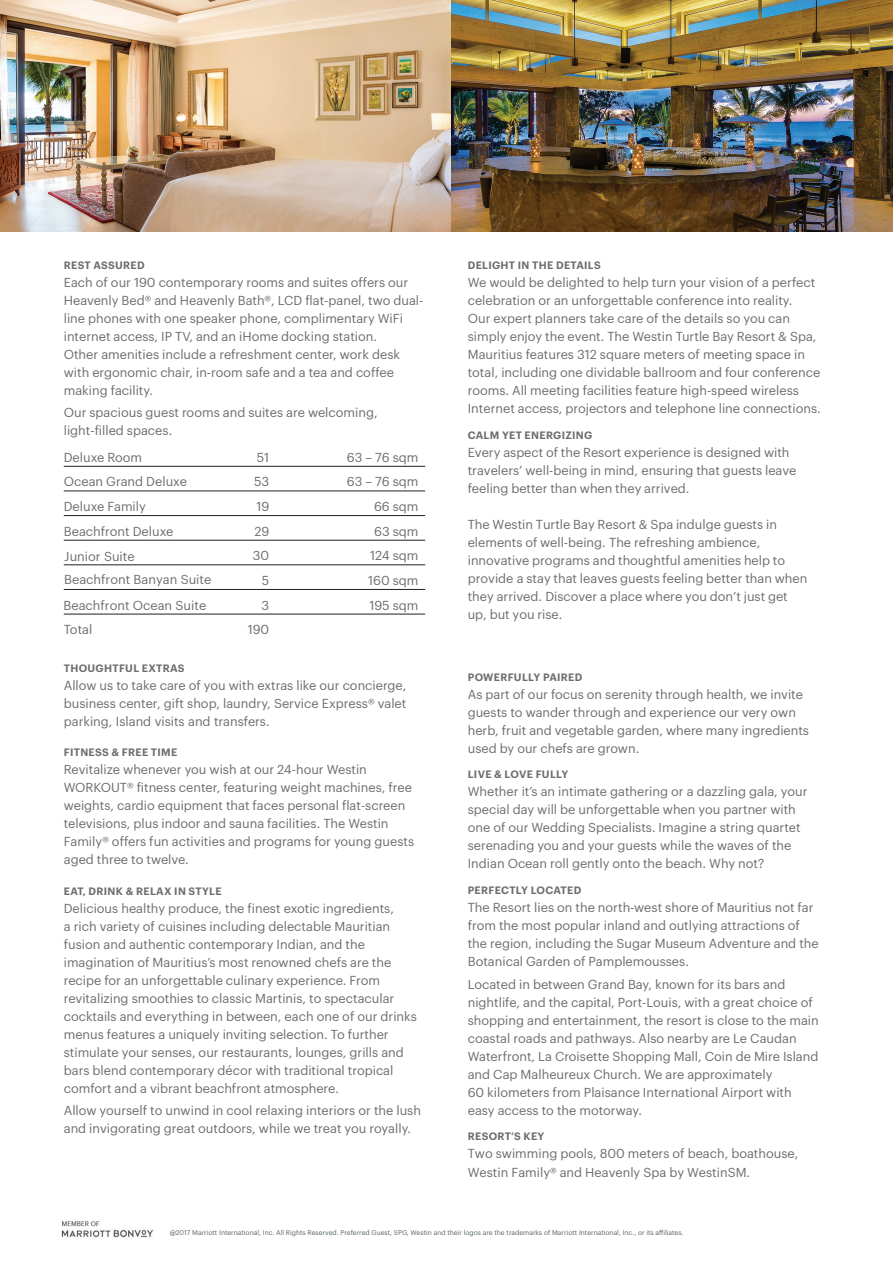
<style>
.page{position:relative;width:893px;height:1263px;background:#fff}
.page>*{position:absolute;margin:0;border:0;box-sizing:border-box;transform-origin:0 0}
.t1{font:12.75px/18px "Graphik Starwood";color:#6c6d70}
.t2{font:600 10.5px "Graphik Starwood";letter-spacing:.03em;color:#6c6d70}
.t3{font:6.75px "Graphik Starwood";color:#58646b}
</style>
<div class="page">
<img style="left:0;top:0;width:893px;height:232px">
<hr style="left:64px;top:466px;width:361px;height:1px;background:#231f20">
<hr style="left:64px;top:491px;width:361px;height:1px;background:#231f20">
<hr style="left:64px;top:515px;width:361px;height:1px;background:#231f20">
<hr style="left:64px;top:540px;width:361px;height:1px;background:#231f20">
<hr style="left:64px;top:564px;width:361px;height:1px;background:#231f20">
<hr style="left:64px;top:589px;width:361px;height:1px;background:#231f20">
<hr style="left:64px;top:614px;width:361px;height:1px;background:#231f20">
<img style="left:61px;top:1221px;width:92px;height:17px">
<p class="t2" style="left:64px;top:257px;width:82px">REST ASSURED</p>
<p class="t1" style="left:64px;top:272px;width:361px">Each of our 190 contemporary rooms and suites offers our Heavenly Bed® and Heavenly Bath®, LCD flat-panel, two dual&shy;line phones with one speaker phone, complimentary WiFi internet access, IP TV, and an iHome docking station.<br>Other amenities include a refreshment center, work desk with ergonomic chair, in-room safe and a tea and coffee making facility.</p>
<p class="t1" style="left:64px;top:402px;width:315px">Our spacious guest rooms and suites are welcoming, light-filled spaces.</p>
<p class="t1" style="left:64px;top:447px;width:80px">Deluxe Room</p>
<p class="t1" style="left:257px;top:447px;width:14px">51</p>
<p class="t1" style="left:347px;top:447px;width:73px">63 – 76 sqm</p>
<p class="t1" style="left:64px;top:472px;width:125px">Ocean Grand Deluxe</p>
<p class="t1" style="left:254px;top:472px;width:17px">53</p>
<p class="t1" style="left:347px;top:468px;width:73px;line-height:24.6px;text-align:right">63 – 76 sqm<br>66 sqm<br>63 sqm<br>124 sqm<br>160 sqm<br>195 sqm</p>
<p class="t1" style="left:64px;top:619px;width:30px">Total</p>
<p class="t1" style="left:248px;top:619px;width:23px">190</p>
<p class="t2" style="left:64px;top:660px;width:122px">THOUGHTFUL EXTRAS</p>
<p class="t1" style="left:64px;top:676px;width:344px;text-align:justify">Allow us to take care of you with extras like our concierge, business center, gift shop, laundry, Service Express® valet parking, Island visits and transfers.</p>
<p class="t2" style="left:64px;top:745px;width:115px">FITNESS &amp; FREE TIME</p>
<p class="t1" style="left:64px;top:760px;width:352px">Revitalize whenever you wish at our 24-hour Westin WORKOUT® fitness center, featuring weight machines, free weights, cardio equipment that faces personal flat-screen televisions, plus indoor and sauna facilities. The Westin Family® offers fun activities and programs for young guests aged three to twelve.</p>
<p class="t2" style="left:64px;top:883px;width:159px">EAT, DRINK &amp; RELAX IN STYLE</p>
<p class="t1" style="left:64px;top:898px;width:354px">Delicious healthy produce, the finest exotic ingredients,<br>a rich variety of cuisines including delectable Mauritian fusion and authentic contemporary Indian, and the imagination of Mauritius’s most renowned chefs are the recipe for an unforgettable culinary experience. From revitalizing smoothies to classic Martinis, to spectacular cocktails and everything in between, each one of our drinks menus features a uniquely inviting selection. To further stimulate your senses, our restaurants, lounges, grills and bars blend contemporary décor with traditional tropical comfort and a vibrant beachfront atmosphere.</p>
<p class="t1" style="left:64px;top:1100px;width:359px">Allow yourself to unwind in cool relaxing interiors or the lush and invigorating great outdoors, while we treat you royally.</p>
<p class="t1" style="left:64px;top:543px;width:149px;line-height:23.5px">Junior Suite<br>Beachfront Banyan Suite</p>
<p class="t1" style="left:64px;top:595px;width:144px">Beachfront Ocean Suite</p>
<p class="t2" style="left:468px;top:257px;width:134px">DELIGHT IN THE DETAILS</p>
<p class="t1" style="left:468px;top:272px;width:354px">We would be delighted to help turn your vision of a perfect celebration or an unforgettable conference into reality.<br>Our expert planners take care of the details so you can simply enjoy the event. The Westin Turtle Bay Resort &amp; Spa, Mauritius features 312 square meters of meeting space in total, including one dividable ballroom and four conference rooms. All meeting facilities feature high-speed wireless Internet access, projectors and telephone line connections.</p>
<p class="t2" style="left:468px;top:427px;width:126px">CALM YET ENERGIZING</p>
<p class="t1" style="left:468px;top:442px;width:330px">Every aspect of the Resort experience is designed with travelers’ well-being in mind, ensuring that guests leave feeling better than when they arrived.</p>
<p class="t1" style="left:468px;top:514px;width:341px">The Westin Turtle Bay Resort &amp; Spa indulge guests in elements of well-being. The refreshing ambience, innovative programs and thoughtful amenities help to provide a stay that leaves guests feeling better than when they arrived. Discover a place where you don’t just get up, but you rise.</p>
<p class="t2" style="left:468px;top:669px;width:116px">POWERFULLY PAIRED</p>
<p class="t1" style="left:468px;top:684px;width:343px">As part of our focus on serenity through health, we invite guests to wander through and experience our very own herb, fruit and vegetable garden, where many ingredients used by our chefs are grown.</p>
<p class="t2" style="left:468px;top:767px;width:102px">LIVE &amp; LOVE FULLY</p>
<p class="t1" style="left:468px;top:782px;width:341px">Whether it’s an intimate gathering or a dazzling gala, your special day will be unforgettable when you partner with one of our Wedding Specialists. Imagine a string quartet serenading you and your guests while the waves of the Indian Ocean roll gently onto the beach. Why not?</p>
<p class="t2" style="left:468px;top:882px;width:115px">PERFECTLY LOCATED</p>
<p class="t1" style="left:468px;top:898px;width:352px">The Resort lies on the north-west shore of Mauritius not far from the most popular inland and outlying attractions of the region, including the Sugar Museum Adventure and the Botanical Garden of Pamplemousses.</p>
<p class="t1" style="left:468px;top:974px;width:353px">Located in between Grand Bay, known for its bars and nightlife, and the capital, Port-Louis, with a great choice of shopping and entertainment, the resort is close to the main coastal roads and pathways. Also nearby are Le Caudan Waterfront, La Croisette Shopping Mall, Coin de Mire Island and Cap Malheureux Church. We are approximately<br>60 kilometers from Plaisance International Airport with easy access to the motorway.</p>
<p class="t2" style="left:468px;top:1128px;width:78px">RESORT’S KEY</p>
<p class="t1" style="left:468px;top:1144px;width:332px">Two swimming pools, 800 meters of beach, boathouse,<br>Westin Family® and Heavenly Spa by WestinSM.</p>
<p class="t3" style="left:170px;top:1228px;width:515px">@2017 Marriott International, Inc. All Rights Reserved. Preferred Guest, SPG, Westin and their logos are the trademarks of Marriott International, Inc., or its affiliates.</p>
</div>
